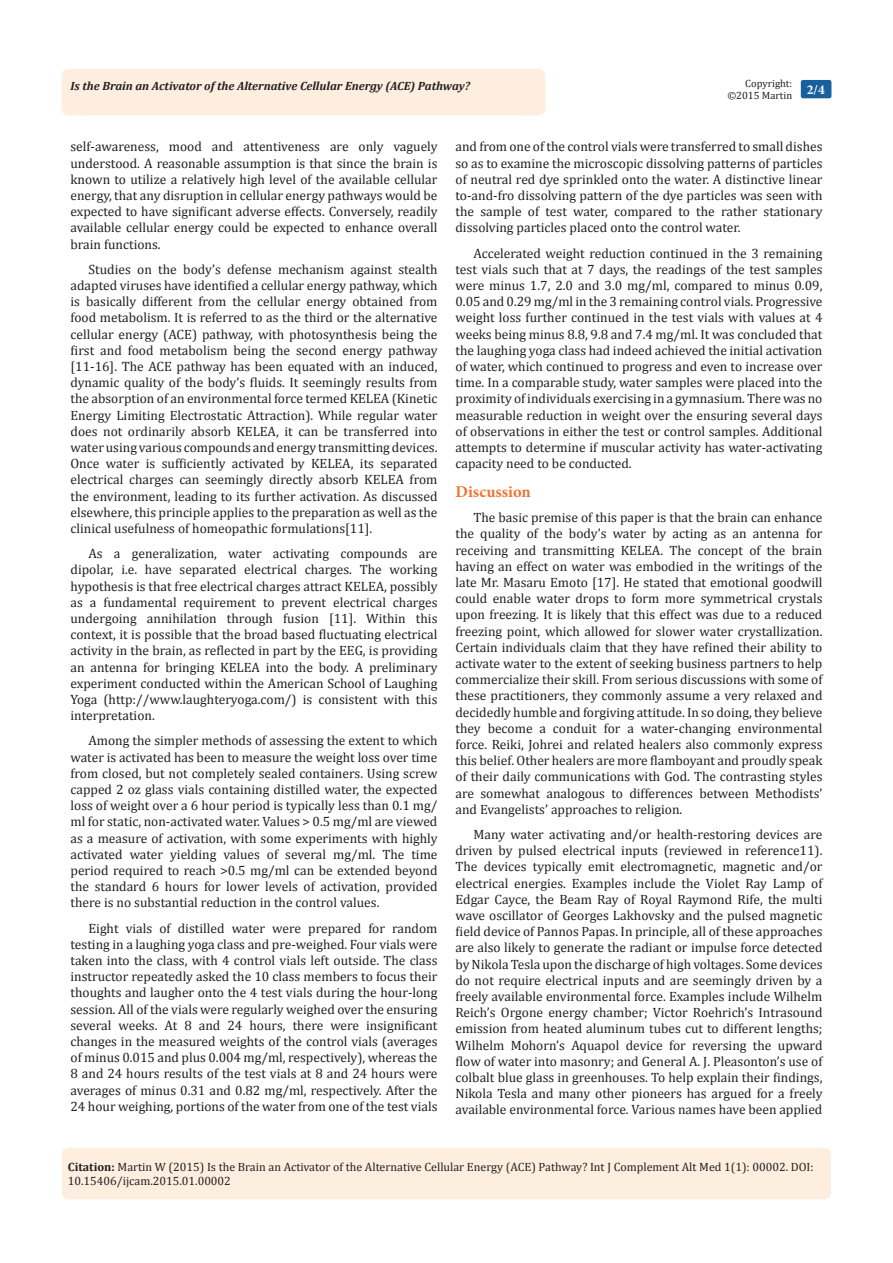
<style>
.page{position:relative;width:893px;height:1263px;background:#fff}
.page>*{position:absolute;margin:0;border:0;box-sizing:border-box;transform-origin:0 0}
.t1{font:700 16.5px "Minion Pro";color:#f37331}
.t2{font:13.5px/16.2px "Cambria";color:#231f20;text-align:justify}
.t3{font:700 13.5px "Minion Pro";color:#fff}
.t4{font:12px/14.4px "Cambria";color:#231f20}
.t5{font:italic 700 12px "Cambria";color:#231f20}
.t6{font:10.5px "Cambria";color:#231f20}
.s1{font-weight:700}
</style>
<div class="page">
<div style="left:62px;top:69px;width:484px;height:47px;background:#feeee0;border-radius:8px"></div>
<div style="left:62px;top:1148px;width:769px;height:51px;background:#feeee0;border-radius:7px"></div>
<div style="left:801px;top:80px;width:30px;height:18px;background:#18609d;border-radius:2px"></div>
<p class="t5" style="left:70px;top:77px;width:401px">Is the Brain an Activator of the Alternative Cellular Energy (ACE) Pathway?</p>
<p class="t6" style="left:745px;top:77px;width:48px">Copyright:</p>
<p class="t6" style="left:727px;top:89px;width:66px">©2015 Martin</p>
<p class="t3" style="left:807px;top:80px;width:19px">2/4</p>
<p class="t2" style="left:70px;top:139px;width:368px">self-awareness, mood and attentiveness are only vaguely understood. A reasonable assumption is that since the brain is known to utilize a relatively high level of the available cellular energy, that any disruption in cellular energy pathways would be expected to have significant adverse effects. Conversely, readily available cellular energy could be expected to enhance overall brain functions.</p>
<p class="t2" style="left:70px;top:261px;width:368px;text-indent:18px">Studies on the body’s defense mechanism against stealth adapted viruses have identified a cellular energy pathway, which is basically different from the cellular energy obtained from food metabolism. It is referred to as the third or the alternative cellular energy (ACE) pathway, with photosynthesis being the first and food metabolism being the second energy pathway [11-16]. The ACE pathway has been equated with an induced, dynamic quality of the body’s fluids. It seemingly results from the absorption of an environmental force termed KELEA (Kinetic Energy Limiting Electrostatic Attraction). While regular water does not ordinarily absorb KELEA, it can be transferred into water using various compounds and energy transmitting devices.<br>Once water is sufficiently activated by KELEA, its separated electrical charges can seemingly directly absorb KELEA from the environment, leading to its further activation. As discussed elsewhere, this principle applies to the preparation as well as the clinical usefulness of homeopathic formulations[11].</p>
<p class="t2" style="left:70px;top:545px;width:368px;text-indent:18px">As a generalization, water activating compounds are dipolar, i.e. have separated electrical charges. The working hypothesis is that free electrical charges attract KELEA, possibly as a fundamental requirement to prevent electrical charges undergoing annihilation through fusion [11]. Within this context, it is possible that the broad based fluctuating electrical activity in the brain, as reflected in part by the EEG, is providing an antenna for bringing KELEA into the body. A preliminary experiment conducted within the American School of Laughing Yoga (http://www.laughteryoga.com/) is consistent with this interpretation.</p>
<p class="t2" style="left:70px;top:733px;width:368px;text-indent:18px">Among the simpler methods of assessing the extent to which water is activated has been to measure the weight loss over time from closed, but not completely sealed containers. Using screw capped 2 oz glass vials containing distilled water, the expected loss of weight over a 6 hour period is typically less than 0.1 mg/ ml for static, non-activated water. Values &gt; 0.5 mg/ml are viewed as a measure of activation, with some experiments with highly activated water yielding values of several mg/ml. The time period required to reach &gt;0.5 mg/ml can be extended beyond the standard 6 hours for lower levels of activation, provided there is no substantial reduction in the control values.</p>
<p class="t2" style="left:70px;top:920px;width:368px;text-indent:18px">Eight vials of distilled water were prepared for random testing in a laughing yoga class and pre-weighed. Four vials were taken into the class, with 4 control vials left outside. The class instructor repeatedly asked the 10 class members to focus their thoughts and laugher onto the 4 test vials during the hour-long session. All of the vials were regularly weighed over the ensuring several weeks. At 8 and 24 hours, there were insignificant changes in the measured weights of the control vials (averages of minus 0.015 and plus 0.004 mg/ml, respectively), whereas the 8 and 24 hours results of the test vials at 8 and 24 hours were averages of minus 0.31 and 0.82 mg/ml, respectively. After the 24 hour weighing, portions of the water from one of the test vials</p>
<p class="t2" style="left:455px;top:139px;width:368px">and from one of the control vials were transferred to small dishes so as to examine the microscopic dissolving patterns of particles of neutral red dye sprinkled onto the water. A distinctive linear to-and-fro dissolving pattern of the dye particles was seen with the sample of test water, compared to the rather stationary dissolving particles placed onto the control water.</p>
<p class="t2" style="left:455px;top:245px;width:368px;text-indent:18px">Accelerated weight reduction continued in the 3 remaining test vials such that at 7 days, the readings of the test samples were minus 1.7, 2.0 and 3.0 mg/ml, compared to minus 0.09, 0.05 and 0.29 mg/ml in the 3 remaining control vials. Progressive weight loss further continued in the test vials with values at 4 weeks being minus 8.8, 9.8 and 7.4 mg/ml. It was concluded that the laughing yoga class had indeed achieved the initial activation of water, which continued to progress and even to increase over time. In a comparable study, water samples were placed into the proximity of individuals exercising in a gymnasium. There was no measurable reduction in weight over the ensuring several days of observations in either the test or control samples. Additional attempts to determine if muscular activity has water-activating capacity need to be conducted.</p>
<p class="t1" style="left:455px;top:480px;width:77px">Discussion</p>
<p class="t2" style="left:455px;top:509px;width:368px;text-indent:18px">The basic premise of this paper is that the brain can enhance the quality of the body’s water by acting as an antenna for receiving and transmitting KELEA. The concept of the brain having an effect on water was embodied in the writings of the late Mr. Masaru Emoto [17]. He stated that emotional goodwill could enable water drops to form more symmetrical crystals upon freezing. It is likely that this effect was due to a reduced freezing point, which allowed for slower water crystallization.<br>Certain individuals claim that they have refined their ability to activate water to the extent of seeking business partners to help commercialize their skill. From serious discussions with some of these practitioners, they commonly assume a very relaxed and decidedly humble and forgiving attitude. In so doing, they believe they become a conduit for a water-changing environmental force. Reiki, Johrei and related healers also commonly express this belief. Other healers are more flamboyant and proudly speak of their daily communications with God. The contrasting styles are somewhat analogous to differences between Methodists’ and Evangelists’ approaches to religion.</p>
<p class="t2" style="left:455px;top:826px;width:368px;text-indent:18px">Many water activating and/or health-restoring devices are driven by pulsed electrical inputs (reviewed in reference11).<br>The devices typically emit electromagnetic, magnetic and/or electrical energies. Examples include the Violet Ray Lamp of Edgar Cayce, the Beam Ray of Royal Raymond Rife, the multi wave oscillator of Georges Lakhovsky and the pulsed magnetic field device of Pannos Papas. In principle, all of these approaches are also likely to generate the radiant or impulse force detected by Nikola Tesla upon the discharge of high voltages. Some devices do not require electrical inputs and are seemingly driven by a freely available environmental force. Examples include Wilhelm Reich’s Orgone energy chamber; Victor Roehrich’s Intrasound emission from heated aluminum tubes cut to different lengths; Wilhelm Mohorn’s Aquapol device for reversing the upward flow of water into masonry; and General A. J. Pleasonton’s use of colbalt blue glass in greenhouses. To help explain their findings, Nikola Tesla and many other pioneers has argued for a freely available environmental force. Various names have been applied</p>
<p class="t4" style="left:68px;top:1160px;width:747px"><span class="s1">Citation:</span> Martin W (2015) Is the Brain an Activator of the Alternative Cellular Energy (ACE) Pathway? Int J Complement Alt Med 1(1): 00002. DOI:<br>10.15406/ijcam.2015.01.00002</p>
</div>
